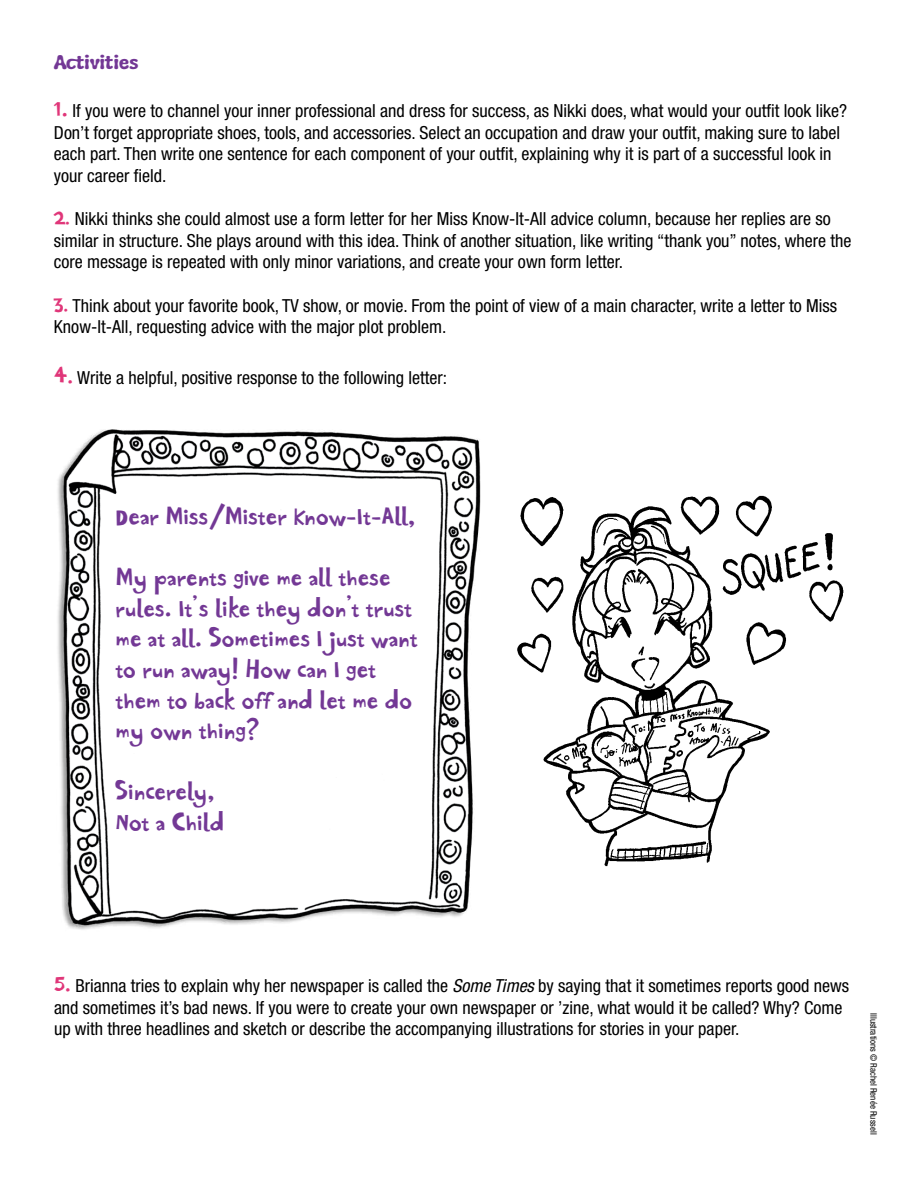
<style>
.page{position:relative;width:918px;height:1188px;background:#fff}
.page>*{position:absolute;margin:0;border:0;box-sizing:border-box;transform-origin:0 0}
.t1{font:25.5px/30.6px "Potato Cut";color:#733895}
.t2{font:21px "Wubble";color:#733895}
.t3{font:condensed 18px/21.6px "Helvetica Neue LT Std";color:#000}
.t4{font:condensed 9px "Helvetica Neue LT Std";color:#000}
.s1{font-family:"Potato Cut";font-stretch:normal;font-size:22.5px;color:#e03679}
.s2{font-family:"Potato Cut";font-stretch:normal;color:#e03679}
.s3{font-family:"Potato Cut";font-stretch:normal;font-size:24px;color:#e03679}
.s4{font-family:"Potato Cut";font-stretch:normal;font-size:21px;color:#e03679}
.s5{font-style:italic}
</style>
<div class="page">
<img style="left:517px;top:495px;width:327px;height:372px">
<img style="left:57px;top:429px;width:424px;height:501px">
<p class="t2" style="left:54px;top:50px;width:86px">Activities</p>
<p class="t3" style="left:54px;top:100px;width:795px"><span class="s1">1.</span> If you were to channel your inner professional and dress for success, as Nikki does, what would your outfit look like?<br>Don’t forget appropriate shoes, tools, and accessories. Select an occupation and draw your outfit, making sure to label each part. Then write one sentence for each component of your outfit, explaining why it is part of a successful look in your career field.</p>
<p class="t3" style="left:54px;top:208px;width:799px"><span class="s2">2.</span> Nikki thinks she could almost use a form letter for her Miss Know-It-All advice column, because her replies are so similar in structure. She plays around with this idea. Think of another situation, like writing “thank you” notes, where the core message is repeated with only minor variations, and create your own form letter.</p>
<p class="t3" style="left:54px;top:294px;width:785px"><span class="s2">3.</span> Think about your favorite book, TV show, or movie. From the point of view of a main character, write a letter to Miss<br>Know-It-All, requesting advice with the major plot problem.</p>
<p class="t3" style="left:54px;top:366px;width:395px"><span class="s3">4</span><span class="s4">.</span> Write a helpful, positive response to the following letter:</p>
<h1 class="t1" style="left:116px;top:501px;width:302px">Dear Miss/Mister Know-It-All,</h1>
<h1 class="t1" style="left:116px;top:562px;width:304px">My parents give me all these rules. It’s like they don’t trust me at all. Sometimes I just want to run away! How can I get them to back off and let me do my own thing?</h1>
<h1 class="t1" style="left:116px;top:776px;width:110px">Sincerely,<br>Not a Child</h1>
<p class="t3" style="left:54px;top:975px;width:797px"><span class="s4">5.</span> Brianna tries to explain why her newspaper is called the <span class="s5">Some Times</span> by saying that it sometimes reports good news and sometimes it’s bad news. If you were to create your own newspaper or ’zine, what would it be called? Why? Come up with three headlines and sketch or describe the accompanying illustrations for stories in your paper.</p>
<p class="t4" style="left:879px;top:1013px;width:123px;rotate:90deg">Illustrations © Rachel Renée Russell</p>
</div>
